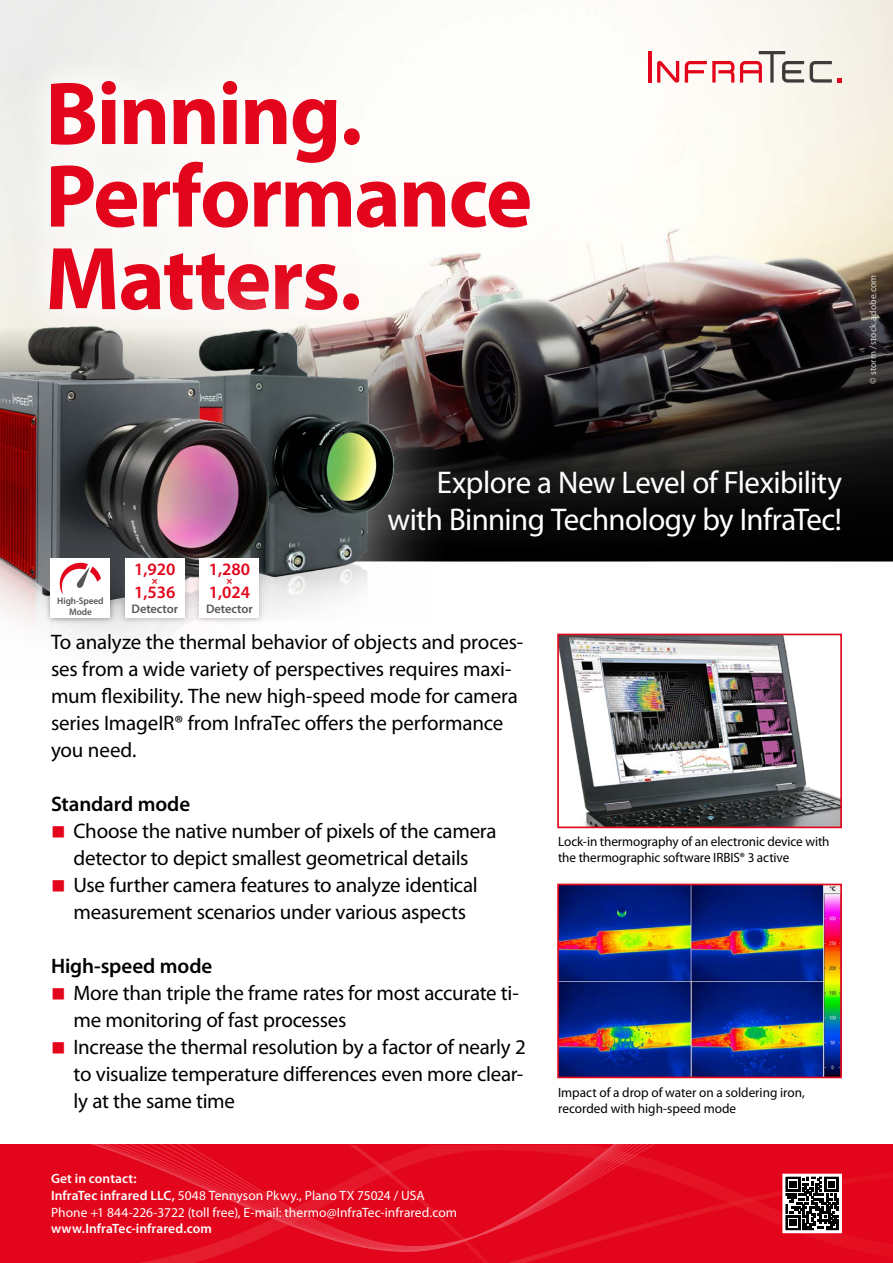
<style>
.page{position:relative;width:893px;height:1263px;background:#fff}
.page>*{position:absolute;margin:0;border:0;box-sizing:border-box;transform-origin:0 0}
.t1{font:700 90px/82.5px "Myriad Pro";letter-spacing:-.02em;color:#e3051b}
.t2{font:31.5px/37.5px "Myriad Pro";letter-spacing:-.02em;color:#fff;text-align:right}
.t3{font:21px/27px "Myriad Pro";letter-spacing:-.01em;color:#000}
.t4{font:600 21px "Myriad Pro";letter-spacing:-.005em;color:#000}
.t5{font:600 17.4px "Myriad Pro";color:#e3051b}
.t6{font:13.5px/16.5px "Myriad Pro";letter-spacing:-.005em;color:#000}
.t7{font:13.5px/16.6px "Myriad Pro";color:#fff}
.t8{font:600 13.5px "Myriad Pro";letter-spacing:.005em;color:#fff}
.t9{font:600 12.45px "Myriad Pro";letter-spacing:-.005em;color:#575756}
.t10{font:900 9.9px "Myriad Pro";color:#e3051b}
.t11{font:9.6px "Myriad Pro";letter-spacing:.02em;color:#fff}
.t12{font:600 9.45px/11.4px "Myriad Pro";letter-spacing:-.015em;color:#575756;text-align:center}
.s1{font-weight:600}
</style>
<div class="page">
<img style="left:0;top:0;width:893px;height:327px">
<svg style="left:474px;top:327px;width:419px;height:234px;background:#1b1918"></svg>
<div style="left:12px;top:44px;width:555px;height:304px;background:#fdfcfb"></div>
<hr style="left:648px;top:51px;width:3px;height:32px;background:#e3051b">
<svg style="left:685px;top:61px;width:49px;height:22px"></svg>
<svg style="left:810px;top:61px;width:32px;height:22px"></svg>
<svg style="left:740px;top:51px;width:64px;height:32px"></svg>
<svg style="left:657px;top:61px;width:22px;height:22px"></svg>
<svg style="left:0;top:1145px;width:349px;height:118px;background:#e3091e"></svg>
<svg style="left:349px;top:1145px;width:544px;height:118px;background:#de0d21"></svg>
<img style="left:560px;top:637px;width:279px;height:188px">
<div style="left:557px;top:634px;width:285px;height:194px;border:2px solid #e3051b"></div>
<img style="left:560px;top:887px;width:279px;height:188px">
<div style="left:557px;top:884px;width:285px;height:194px;border:2px solid #e3051b"></div>
<div style="left:33px;top:248px;width:441px;height:456px;background:#fff;opacity:.5"></div>
<img style="left:357px;top:319px;width:73px;height:302px">
<img style="left:0;top:269px;width:357px;height:408px">
<img style="left:45px;top:552px;width:71px;height:72px">
<div style="left:51px;top:558px;width:59px;height:60px;background:#fff"></div>
<svg style="left:60px;top:563px;width:41px;height:32px"></svg>
<img style="left:119px;top:552px;width:72px;height:72px">
<div style="left:125px;top:558px;width:60px;height:60px;background:#fff"></div>
<img style="left:194px;top:552px;width:71px;height:72px">
<div style="left:200px;top:558px;width:59px;height:60px;background:#fff"></div>
<h1 class="t1" style="left:45px;top:70px;width:489px">Binning.<br>Performance<br>Matters.</h1>
<p class="t11" style="left:867px;top:384px;width:111px;rotate:-90deg">© storm /stock.adobe.com</p>
<h2 class="t2" style="left:387px;top:463px;width:456px">Explore a New Level of Flexibility with Binning Technology by InfraTec!</h2>
<p class="t5" style="left:209px;top:558px;width:43px">1,280</p>
<p class="t10" style="left:226px;top:573px;width:7px">×</p>
<p class="t5" style="left:209px;top:581px;width:43px">1,024</p>
<p class="t9" style="left:206px;top:601px;width:48px">Detector</p>
<p class="t3" style="left:51px;top:628px;width:474px">To analyze the thermal behavior of objects and proces&shy;ses from a wide variety of perspectives requires maxi&shy;mum flexibility. The new high-speed mode for camera series ImageIR® from InfraTec offers the performance you need.</p>
<p class="t4" style="left:51px;top:791px;width:141px">Standard mode</p>
<p class="t3" style="left:74px;top:817px;width:425px">Choose the native number of pixels of the camera detector to depict smallest geometrical details Use further camera features to analyze identical measurement scenarios under various aspects</p>
<p class="t4" style="left:51px;top:953px;width:163px">High-speed mode</p>
<p class="t3" style="left:74px;top:979px;width:454px">More than triple the frame rates for most accurate ti&shy;me monitoring of fast processes<br>Increase the thermal resolution by a factor of nearly 2 to visualize temperature differences even more clear&shy;ly at the same time</p>
<p class="t5" style="left:134px;top:558px;width:43px">1,920</p>
<p class="t10" style="left:152px;top:573px;width:7px">×</p>
<p class="t5" style="left:134px;top:581px;width:43px">1,536</p>
<p class="t9" style="left:132px;top:601px;width:48px">Detector</p>
<p class="t12" style="left:57px;top:595px;width:48px">High-Speed<br>Mode</p>
<p class="t7" style="left:51px;top:1170px;width:408px"><span class="s1">Get in contact:<br>InfraTec infrared LLC,</span> 5048 Tennyson Pkwy., Plano TX 75024 / USA<br>Phone +1 844-226-3722 (toll free), E-mail: thermo@InfraTec-infrared.com</p>
<p class="t8" style="left:51px;top:1220px;width:162px">www.InfraTec-infrared.com</p>
<p class="t6" style="left:558px;top:833px;width:273px">Lock-in thermography of an electronic device with the thermographic software IRBIS® 3 active</p>
<p class="t6" style="left:558px;top:1084px;width:248px">Impact of a drop of water on a soldering iron, recorded with high-speed mode</p>
</div>
